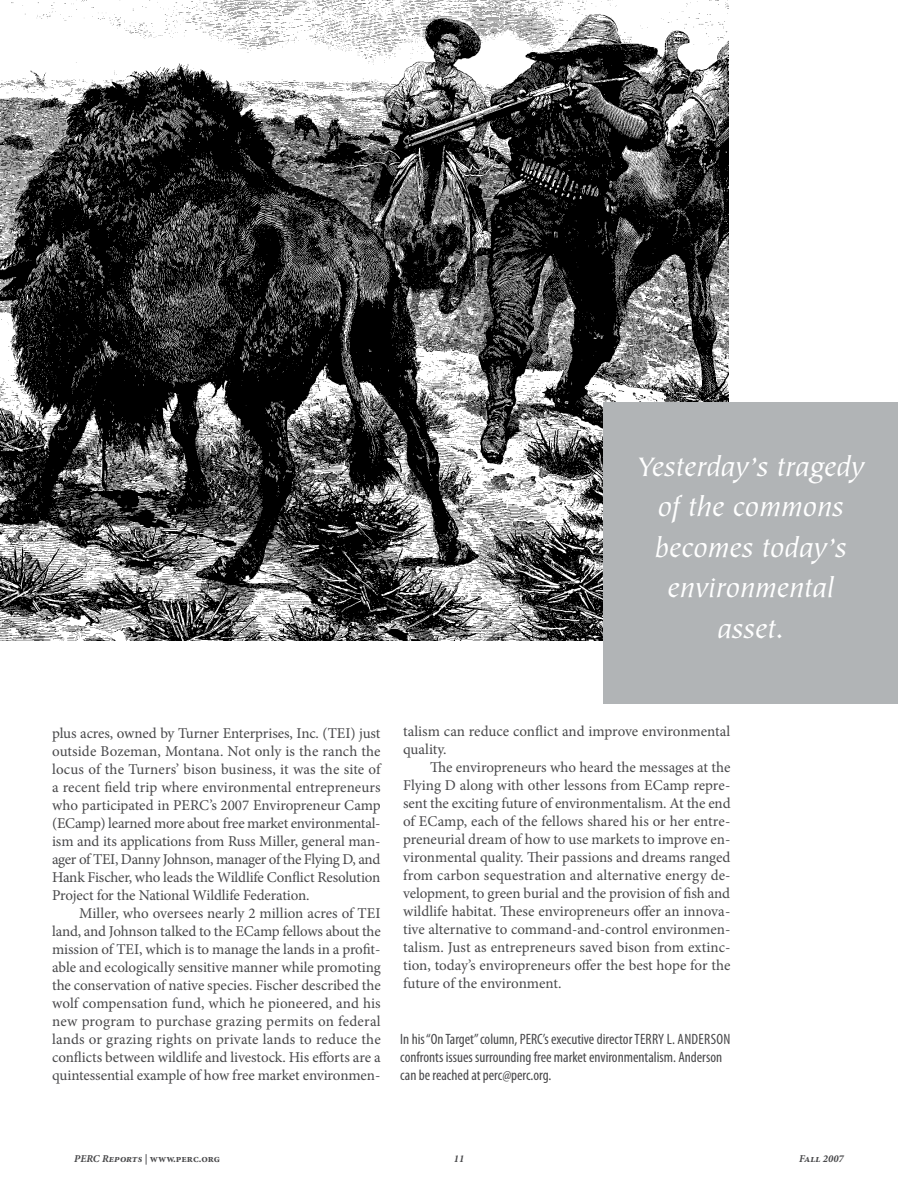
<style>
.page{position:relative;width:918px;height:1188px;background:#fff}
.page>*{position:absolute;margin:0;border:0;box-sizing:border-box;transform-origin:0 0}
.t1{font:italic 30px/40.5px "Tiepolo Std";color:#fff;text-align:center}
.t2{font:15px/18px "Minion Pro";letter-spacing:-.005em;color:#48484a;text-align:justify}
.t3{font:condensed 15px/18px "Myriad Pro";color:#48484a}
.t4{font:700 10.5px "Minion Pro";letter-spacing:-.005em;color:#48484a}
.t5{font:italic 700 10.5px "Minion Pro";color:#48484a}
.s1{font-style:italic}
</style>
<div class="page">
<img style="left:0;top:0;width:729px;height:641px">
<div style="left:603px;top:402px;width:294px;height:301px;background:#b1b4b6"></div>
<h1 class="t1" style="left:637px;top:447px;width:232px">Yesterday’s tragedy of the commons becomes today’s environmental asset.</h1>
<p class="t2" style="left:52px;top:724px;width:332px">plus acres, owned by Turner Enterprises, Inc. (TEI) just outside Bozeman, Montana. Not only is the ranch the locus of the Turners’ bison business, it was the site of a recent field trip where environmental entrepreneurs who participated in PERC’s 2007 Enviropreneur Camp (ECamp) learned more about free market environmental&shy;ism and its applications from Russ Miller, general man&shy;ager of TEI, Danny Johnson, manager of the Flying D, and Hank Fischer, who leads the Wildlife Conflict Resolution Project for the National Wildlife Federation.</p>
<p class="t2" style="left:52px;top:904px;width:330px;text-indent:27px">Miller, who oversees nearly 2 million acres of TEI land, and Johnson talked to the ECamp fellows about the mission of TEI, which is to manage the lands in a profit&shy;able and ecologically sensitive manner while promoting the conservation of native species. Fischer described the wolf compensation fund, which he pioneered, and his new program to purchase grazing permits on federal lands or grazing rights on private lands to reduce the conflicts between wildlife and livestock. His efforts are a quintessential example of how free market environmen-</p>
<p class="t2" style="left:403px;top:722px;width:329px">talism can reduce conflict and improve environmental quality.</p>
<p class="t2" style="left:403px;top:758px;width:329px;text-indent:27px">The enviropreneurs who heard the messages at the Flying D along with other lessons from ECamp repre&shy;sent the exciting future of environmentalism. At the end of ECamp, each of the fellows shared his or her entre&shy;preneurial dream of how to use markets to improve en&shy;vironmental quality. Their passions and dreams ranged from carbon sequestration and alternative energy de&shy;velopment, to green burial and the provision of fish and wildlife habitat. These enviropreneurs offer an innova&shy;tive alternative to command-and-control environmen&shy;talism. Just as entrepreneurs saved bison from extinc&shy;tion, today’s enviropreneurs offer the best hope for the future of the environment.</p>
<p class="t3" style="left:400px;top:1030px;width:330px">In his “On Target” column, PERC’s executive director Terry L. Anderson confronts issues surrounding free market environmentalism. Anderson can be reached at perc@perc.org.</p>
<p class="t4" style="left:74px;top:1152px;width:147px"><span class="s1">PERC Reports</span> | www.perc.org</p>
<p class="t5" style="left:454px;top:1151px;width:12px">11</p>
<p class="t5" style="left:799px;top:1151px;width:46px">Fall 2007</p>
</div>
